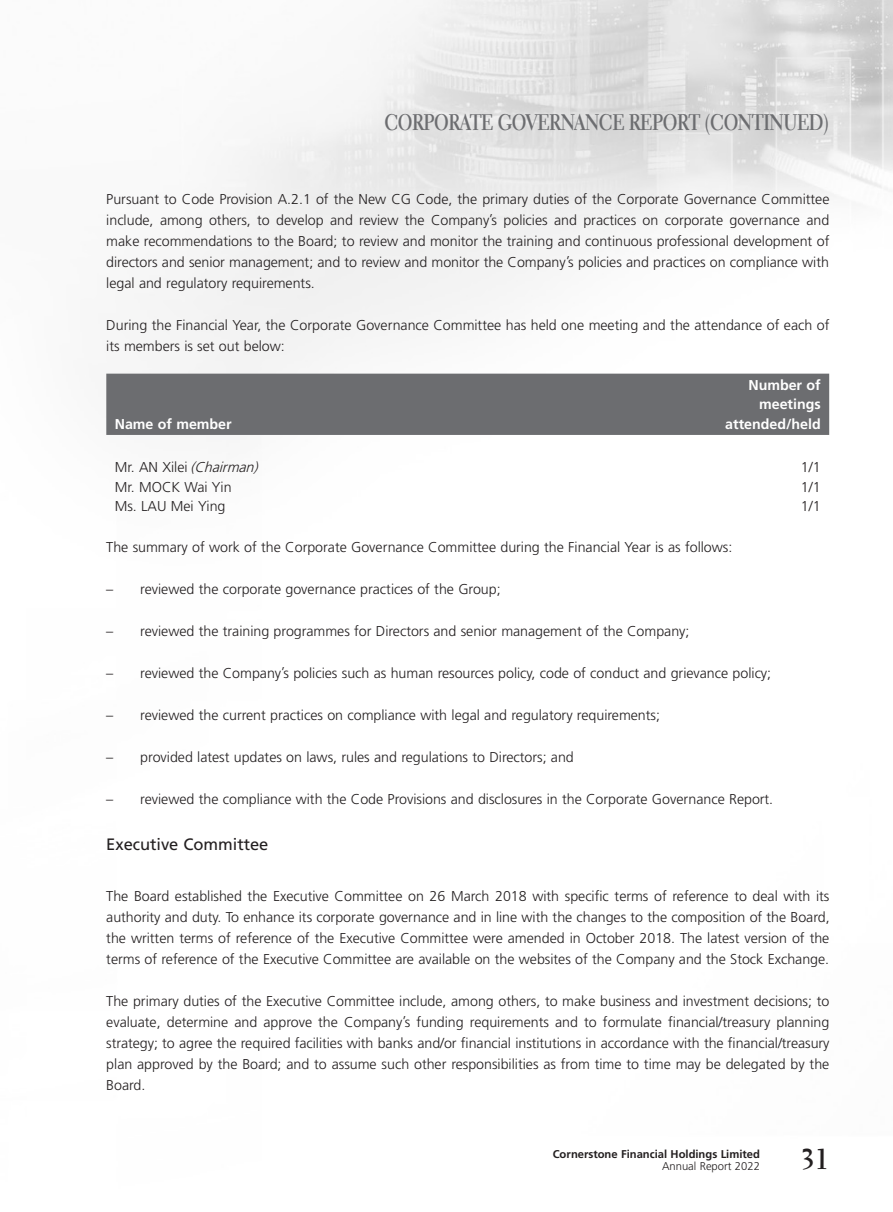
<style>
.page{position:relative;width:893px;height:1212px;background:#fff}
.page>*{position:absolute;margin:0;border:0;box-sizing:border-box;transform-origin:0 0}
.t1{font:700 28.5px "Electra LT Std";color:#231f20}
.t2{font:700 22.5px "Electra LT Std";letter-spacing:-.03em;color:#6c6d70;scale:.8 1}
.Heading_2{font:16.5px "Frutiger LT Std";color:#231f20}
.Body_Text{font:300 14.25px/21px "Frutiger LT Std";color:#231f20;text-align:justify}
.Body_Text-2{font:700 14.25px "Frutiger LT Std";color:#fff}
.t3{font:700 11.25px "Frutiger LT Std";color:#231f20}
.t4{font:300 11.25px "Frutiger LT Std";color:#231f20}
.s1{font-style:italic}
</style>
<div class="page">
<img style="left:106px;top:0;width:787px;height:435px">
<div style="left:106px;top:374px;width:723px;height:61px;background:#6c6d70"></div>
<h2 class="t2" style="left:384px;top:108px;width:558px">CORPORATE GOVERNANCE REPORT (CONTINUED)</h2>
<p class="Body_Text" style="left:106px;top:189px;width:725px">Pursuant to Code Provision A.2.1 of the New CG Code, the primary duties of the Corporate Governance Committee include, among others, to develop and review the Company’s policies and practices on corporate governance and make recommendations to the Board; to review and monitor the training and continuous professional development of directors and senior management; and to review and monitor the Company’s policies and practices on compliance with legal and regulatory requirements.</p>
<p class="Body_Text" style="left:106px;top:315px;width:725px">During the Financial Year, the Corporate Governance Committee has held one meeting and the attendance of each of its members is set out below:</p>
<p class="Body_Text-2" style="left:115px;top:416px;width:118px">Name of member</p>
<p class="Body_Text-2" style="left:748px;top:377px;width:74px">Number of</p>
<p class="Body_Text-2" style="left:759px;top:396px;width:63px">meetings</p>
<p class="Body_Text-2" style="left:725px;top:416px;width:97px">attended/held</p>
<p class="Body_Text" style="left:115px;top:457px;width:149px">M r. A N X i l e i <span class="s1">(Chairman)</span></p>
<p class="Body_Text" style="left:801px;top:457px;width:21px">1/1</p>
<p class="Body_Text" style="left:115px;top:476px;width:118px">Mr. MOCK Wai Yin</p>
<p class="Body_Text" style="left:801px;top:476px;width:21px">1/1</p>
<p class="Body_Text" style="left:115px;top:496px;width:112px">Ms. LAU Mei Ying</p>
<p class="Body_Text" style="left:801px;top:496px;width:21px">1/1</p>
<p class="Body_Text" style="left:106px;top:536px;width:628px">The summary of work of the Corporate Governance Committee during the Financial Year is as follows:</p>
<p class="Body_Text" style="left:106px;top:578px;width:396px">– reviewed the corporate governance practices of the Group;</p>
<p class="Body_Text" style="left:106px;top:620px;width:585px">– reviewed the training programmes for Directors and senior management of the Company;</p>
<p class="Body_Text" style="left:106px;top:662px;width:666px">– reviewed the Company’s policies such as human resources policy, code of conduct and grievance policy;</p>
<p class="Body_Text" style="left:106px;top:704px;width:555px">– reviewed the current practices on compliance with legal and regulatory requirements;</p>
<p class="Body_Text" style="left:106px;top:746px;width:469px">– provided latest updates on laws, rules and regulations to Directors; and</p>
<p class="Body_Text" style="left:106px;top:788px;width:668px">– reviewed the compliance with the Code Provisions and disclosures in the Corporate Governance Report.</p>
<p class="Heading_2" style="left:106px;top:834px;width:164px">Executive Committee</p>
<p class="Body_Text" style="left:106px;top:885px;width:725px">The Board established the Executive Committee on 26 March 2018 with specific terms of reference to deal with its authority and duty. To enhance its corporate governance and in line with the changes to the composition of the Board, the written terms of reference of the Executive Committee were amended in October 2018. The latest version of the terms of reference of the Executive Committee are available on the websites of the Company and the Stock Exchange.</p>
<p class="Body_Text" style="left:106px;top:990px;width:725px">The primary duties of the Executive Committee include, among others, to make business and investment decisions; to evaluate, determine and approve the Company’s funding requirements and to formulate financial/treasury planning strategy; to agree the required facilities with banks and/or financial institutions in accordance with the financial/treasury plan approved by the Board; and to assume such other responsibilities as from time to time may be delegated by the Board.</p>
<p class="t3" style="left:553px;top:1147px;width:209px">Cornerstone Financial Holdings Limited</p>
<p class="t4" style="left:662px;top:1159px;width:99px">Annual Report 2022</p>
<h1 class="t1" style="left:800px;top:1141px;width:30px">31</h1>
</div>
